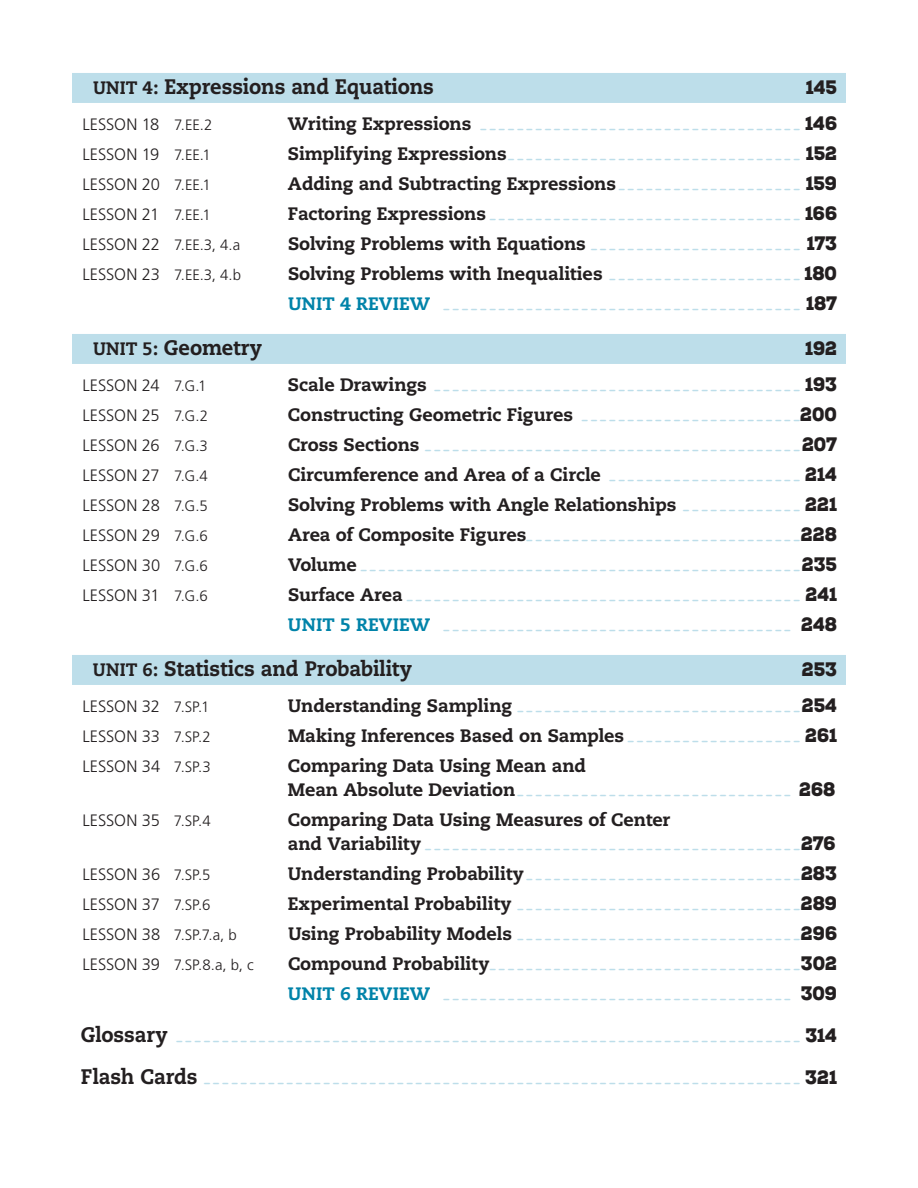
<style>
.page{position:relative;width:918px;height:1188px;background:#fff}
.page>*{position:absolute;margin:0;border:0;box-sizing:border-box;transform-origin:0 0}
.FLM_TOC_Unit{font:800 21px "Caecilia";letter-spacing:-.01em;color:#231f20;scale:.95 1}
.FLM_TOC_Unit-2{font:900 19.5px "Nexa Slab";letter-spacing:.005em;color:#231f20;scale:.9 1}
.FLM_TOC_Lesson{font:800 18px "Caecilia";letter-spacing:-.01em;color:#231f20}
.FLM_TOC_Lesson-2{font:300 16.5px "Frutiger";letter-spacing:-.005em;color:#231f20}
.FLM_TOC_Lesson-3{font:300 15px "Frutiger";letter-spacing:-.01em;color:#231f20}
.FLM_TOC_Lesson-4{font:700 12px "VAG Rounded";color:#bddeea}
.FLM_TOC_Review{font:700 12px "VAG Rounded";color:#bddeea}
.FLM_TOC_Glossary{font:700 12px "VAG Rounded";color:#bddeea}
.s1{font-size:18px}
.s2{font-size:15px}
.s3{font-family:"Nexa Slab";font-weight:900;font-size:19.5px}
.s4{font-size:16.5px}
</style>
<div class="page">
<div style="left:72px;top:73px;width:774px;height:30px;background:#bddeea"></div>
<div style="left:72px;top:334px;width:774px;height:30px;background:#bddeea"></div>
<div style="left:72px;top:655px;width:774px;height:30px;background:#bddeea"></div>
<p class="FLM_TOC_Unit" style="left:93px;top:74px;width:360px"><span class="s1">UNIT 4:</span> Expressions and Equations</p>
<p class="FLM_TOC_Unit-2" style="left:806px;top:75px;width:36px">145</p>
<p class="FLM_TOC_Lesson-2" style="left:82px;top:115px;width:131px">LESSON 18 <span class="s2">7.EE.2</span></p>
<p class="FLM_TOC_Lesson-4" style="left:288px;top:122px;width:551px"><sup>Writing</sup> <sup>Expressions</sup> – – – – – – – – – – – – – – – – – – – – – – – – – – – – – – – – – – – <sup>146</sup></p>
<p class="FLM_TOC_Lesson-2" style="left:82px;top:145px;width:130px">LESSON 19 <span class="s2">7.EE.1</span></p>
<p class="FLM_TOC_Lesson-4" style="left:288px;top:152px;width:551px"><sup>Simplifying</sup> <sup>Expressions</sup> – – – – – – – – – – – – – – – – – – – – – – – – – – – – – – – – <sup>152</sup></p>
<p class="FLM_TOC_Lesson-2" style="left:82px;top:175px;width:130px">LESSON 20 <span class="s2">7.EE.1</span></p>
<p class="FLM_TOC_Lesson" style="left:288px;top:173px;width:551px">Adding and Subtracting Expressions <sub>–</sub> <sub>–</sub> <sub>–</sub> <sub>–</sub> <sub>–</sub> <sub>–</sub> <sub>–</sub> <sub>–</sub> <sub>–</sub> <sub>–</sub> <sub>–</sub> <sub>–</sub> <sub>–</sub> <sub>–</sub> <sub>–</sub> <sub>–</sub> <sub>–</sub> <sub>–</sub> <sub>–</sub> <sub>–</sub> <span class="s3">159</span></p>
<p class="FLM_TOC_Lesson-2" style="left:82px;top:205px;width:130px">LESSON 21 <span class="s2">7.EE.1</span></p>
<p class="FLM_TOC_Lesson-4" style="left:288px;top:212px;width:551px"><sup>Factoring</sup> <sup>Expressions</sup> – – – – – – – – – – – – – – – – – – – – – – – – – – – – – – – – – – <sup>166</sup></p>
<p class="FLM_TOC_Lesson-3" style="left:82px;top:237px;width:159px"><span class="s4">LESSON 22</span> 7.EE.3, 4.a</p>
<p class="FLM_TOC_Lesson" style="left:288px;top:233px;width:550px">Solving Problems with Equations <sub>–</sub> <sub>–</sub> <sub>–</sub> <sub>–</sub> <sub>–</sub> <sub>–</sub> <sub>–</sub> <sub>–</sub> <sub>–</sub> <sub>–</sub> <sub>–</sub> <sub>–</sub> <sub>–</sub> <sub>–</sub> <sub>–</sub> <sub>–</sub> <sub>–</sub> <sub>–</sub> <sub>–</sub> <sub>–</sub> <sub>–</sub> <sub>–</sub> <sub>–</sub> <span class="s3">173</span></p>
<p class="FLM_TOC_Lesson-3" style="left:82px;top:267px;width:160px"><span class="s4">LESSON 23</span> 7.EE.3, 4.b</p>
<p class="FLM_TOC_Lesson" style="left:288px;top:263px;width:550px">Solving Problems with Inequalities <sub>–</sub> <sub>–</sub> <sub>–</sub> <sub>–</sub> <sub>–</sub> <sub>–</sub> <sub>–</sub> <sub>–</sub> <sub>–</sub> <sub>–</sub> <sub>–</sub> <sub>–</sub> <sub>–</sub> <sub>–</sub> <sub>–</sub> <sub>–</sub> <sub>–</sub> <sub>–</sub> <sub>–</sub> <sub>–</sub> <sub>–</sub> <span class="s3">180</span></p>
<p class="FLM_TOC_Review" style="left:288px;top:302px;width:550px"><sup>UNIT</sup> <sup>4</sup> <sup>REVIEW</sup> – – – – – – – – – – – – – – – – – – – – – – – – – – – – – – – – – – – – – – <sup>187</sup></p>
<p class="FLM_TOC_Unit" style="left:93px;top:335px;width:179px"><span class="s1">UNIT 5:</span> Geometry</p>
<p class="FLM_TOC_Unit-2" style="left:805px;top:336px;width:37px">192</p>
<p class="FLM_TOC_Lesson-2" style="left:82px;top:376px;width:126px">LESSON 24 <span class="s2">7.G.1</span></p>
<p class="FLM_TOC_Lesson-4" style="left:288px;top:383px;width:551px"><sup>Scale</sup> <sup>Drawings</sup> – – – – – – – – – – – – – – – – – – – – – – – – – – – – – – – – – – – – – – – – <sup>193</sup></p>
<p class="FLM_TOC_Lesson-2" style="left:82px;top:406px;width:127px">LESSON 25 <span class="s2">7.G.2</span></p>
<p class="FLM_TOC_Lesson" style="left:288px;top:404px;width:551px">Constructing Geometric Figures <sub>–</sub> <sub>–</sub> <sub>–</sub> <sub>–</sub> <sub>–</sub> <sub>–</sub> <sub>–</sub> <sub>–</sub> <sub>–</sub> <sub>–</sub> <sub>–</sub> <sub>–</sub> <sub>–</sub> <sub>–</sub> <sub>–</sub> <sub>–</sub> <sub>–</sub> <sub>–</sub> <sub>–</sub> <sub>–</sub> <sub>–</sub> <sub>–</sub> <sub>–</sub> <span class="s3">200</span></p>
<p class="FLM_TOC_Lesson-2" style="left:82px;top:436px;width:127px">LESSON 26 <span class="s2">7.G.3</span></p>
<p class="FLM_TOC_Lesson-4" style="left:288px;top:443px;width:551px"><sup>Cross</sup> <sup>Sections</sup> – – – – – – – – – – – – – – – – – – – – – – – – – – – – – – – – – – – – – – – – <sup>207</sup></p>
<p class="FLM_TOC_Lesson-2" style="left:82px;top:466px;width:127px">LESSON 27 <span class="s2">7.G.4</span></p>
<p class="FLM_TOC_Lesson" style="left:288px;top:464px;width:550px">Circumference and Area of a Circle <sub>–</sub> <sub>–</sub> <sub>–</sub> <sub>–</sub> <sub>–</sub> <sub>–</sub> <sub>–</sub> <sub>–</sub> <sub>–</sub> <sub>–</sub> <sub>–</sub> <sub>–</sub> <sub>–</sub> <sub>–</sub> <sub>–</sub> <sub>–</sub> <sub>–</sub> <sub>–</sub> <sub>–</sub> <sub>–</sub> <sub>–</sub> <span class="s3">214</span></p>
<p class="FLM_TOC_Lesson-2" style="left:82px;top:496px;width:127px">LESSON 28 <span class="s2">7.G.5</span></p>
<p class="FLM_TOC_Lesson" style="left:288px;top:494px;width:550px">Solving Problems with Angle Relationships <sub>–</sub> <sub>–</sub> <sub>–</sub> <sub>–</sub> <sub>–</sub> <sub>–</sub> <sub>–</sub> <sub>–</sub> <sub>–</sub> <sub>–</sub> <sub>–</sub> <sub>–</sub> <sub>–</sub> <span class="s3">221</span></p>
<p class="FLM_TOC_Lesson-2" style="left:82px;top:526px;width:127px">LESSON 29 <span class="s2">7.G.6</span></p>
<p class="FLM_TOC_Lesson-4" style="left:288px;top:533px;width:550px"><sup>Area</sup> <sup>of</sup> <sup>Composite</sup> <sup>Figures</sup> – – – – – – – – – – – – – – – – – – – – – – – – – – – – – <sup>228</sup></p>
<p class="FLM_TOC_Lesson-2" style="left:82px;top:556px;width:127px">LESSON 30 <span class="s2">7.G.6</span></p>
<p class="FLM_TOC_Lesson-4" style="left:288px;top:563px;width:550px"><sup>Volume</sup> – – – – – – – – – – – – – – – – – – – – – – – – – – – – – – – – – – – – – – – – – – – – – – – <sup>235</sup></p>
<p class="FLM_TOC_Lesson-2" style="left:82px;top:586px;width:127px">LESSON 31 <span class="s2">7.G.6</span></p>
<p class="FLM_TOC_Lesson-4" style="left:288px;top:593px;width:550px"><sup>Surface</sup> <sup>Area</sup> – – – – – – – – – – – – – – – – – – – – – – – – – – – – – – – – – – – – – – – – – – – <sup>241</sup></p>
<p class="FLM_TOC_Review" style="left:288px;top:623px;width:550px"><sup>UNIT</sup> <sup>5</sup> <sup>REVIEW</sup> – – – – – – – – – – – – – – – – – – – – – – – – – – – – – – – – – – – – – – <sup>248</sup></p>
<p class="FLM_TOC_Unit" style="left:93px;top:656px;width:337px"><span class="s1">UNIT 6:</span> Statistics and Probability</p>
<p class="FLM_TOC_Unit-2" style="left:802px;top:657px;width:41px">253</p>
<p class="FLM_TOC_Lesson-2" style="left:82px;top:697px;width:128px">LESSON 32 <span class="s2">7.SP.1</span></p>
<p class="FLM_TOC_Lesson-4" style="left:288px;top:704px;width:551px"><sup>Understanding</sup> <sup>Sampling</sup> – – – – – – – – – – – – – – – – – – – – – – – – – – – – – – <sup>254</sup></p>
<p class="FLM_TOC_Lesson-2" style="left:82px;top:727px;width:130px">LESSON 33 <span class="s2">7.SP.2</span></p>
<p class="FLM_TOC_Lesson" style="left:288px;top:725px;width:550px">Making Inferences Based on Samples <sub>–</sub> <sub>–</sub> <sub>–</sub> <sub>–</sub> <sub>–</sub> <sub>–</sub> <sub>–</sub> <sub>–</sub> <sub>–</sub> <sub>–</sub> <sub>–</sub> <sub>–</sub> <sub>–</sub> <sub>–</sub> <sub>–</sub> <sub>–</sub> <sub>–</sub> <sub>–</sub> <sub>–</sub> <span class="s3">261</span></p>
<p class="FLM_TOC_Lesson-2" style="left:82px;top:757px;width:130px">LESSON 34 <span class="s2">7.SP.3</span></p>
<p class="FLM_TOC_Lesson" style="left:288px;top:755px;width:300px">Comparing Data Using Mean and</p>
<p class="FLM_TOC_Lesson-4" style="left:288px;top:788px;width:549px"><sup>Mean</sup> <sup>Absolute</sup> <sup>Deviation</sup> – – – – – – – – – – – – – – – – – – – – – – – – – – – – – – <sup>268</sup></p>
<p class="FLM_TOC_Lesson-2" style="left:82px;top:811px;width:130px">LESSON 35 <span class="s2">7.SP.4</span></p>
<p class="FLM_TOC_Lesson" style="left:288px;top:809px;width:384px">Comparing Data Using Measures of Center</p>
<p class="FLM_TOC_Lesson-4" style="left:288px;top:842px;width:549px"><sup>and</sup> <sup>Variability</sup> – – – – – – – – – – – – – – – – – – – – – – – – – – – – – – – – – – – – – – – – <sup>276</sup></p>
<p class="FLM_TOC_Lesson-2" style="left:82px;top:865px;width:130px">LESSON 36 <span class="s2">7.SP.5</span></p>
<p class="FLM_TOC_Lesson-4" style="left:288px;top:872px;width:551px"><sup>Understanding</sup> <sup>Probability</sup> – – – – – – – – – – – – – – – – – – – – – – – – – – – – – <sup>283</sup></p>
<p class="FLM_TOC_Lesson-2" style="left:82px;top:895px;width:130px">LESSON 37 <span class="s2">7.SP.6</span></p>
<p class="FLM_TOC_Lesson-4" style="left:288px;top:902px;width:551px"><sup>Experimental</sup> <sup>Probability</sup> – – – – – – – – – – – – – – – – – – – – – – – – – – – – – – <sup>289</sup></p>
<p class="FLM_TOC_Lesson-3" style="left:82px;top:927px;width:156px"><span class="s4">LESSON 38</span> 7.SP.7.a, b</p>
<p class="FLM_TOC_Lesson-4" style="left:288px;top:932px;width:550px"><sup>Using</sup> <sup>Probability</sup> <sup>Models</sup> – – – – – – – – – – – – – – – – – – – – – – – – – – – – – – <sup>296</sup></p>
<p class="FLM_TOC_Lesson-3" style="left:82px;top:957px;width:173px"><span class="s4">LESSON 39</span> 7.SP.8.a, b, c</p>
<p class="FLM_TOC_Lesson-4" style="left:288px;top:962px;width:551px"><sup>Compound</sup> <sup>Probability</sup> – – – – – – – – – – – – – – – – – – – – – – – – – – – – – – – – – <sup>302</sup></p>
<p class="FLM_TOC_Review" style="left:288px;top:992px;width:551px"><sup>UNIT</sup> <sup>6</sup> <sup>REVIEW</sup> – – – – – – – – – – – – – – – – – – – – – – – – – – – – – – – – – – – – – – <sup>309</sup></p>
<p class="FLM_TOC_Glossary" style="left:81px;top:1034px;width:757px"><sup>Glossary</sup> – – – – – – – – – – – – – – – – – – – – – – – – – – – – – – – – – – – – – – – – – – – – – – – – – – – – – – – – – – – – – – – – – – – <sup>314</sup></p>
<p class="FLM_TOC_Glossary" style="left:81px;top:1076px;width:758px"><sup>Flash</sup> <sup>Cards</sup> – – – – – – – – – – – – – – – – – – – – – – – – – – – – – – – – – – – – – – – – – – – – – – – – – – – – – – – – – – – – – – – – <sup>321</sup></p>
</div>
